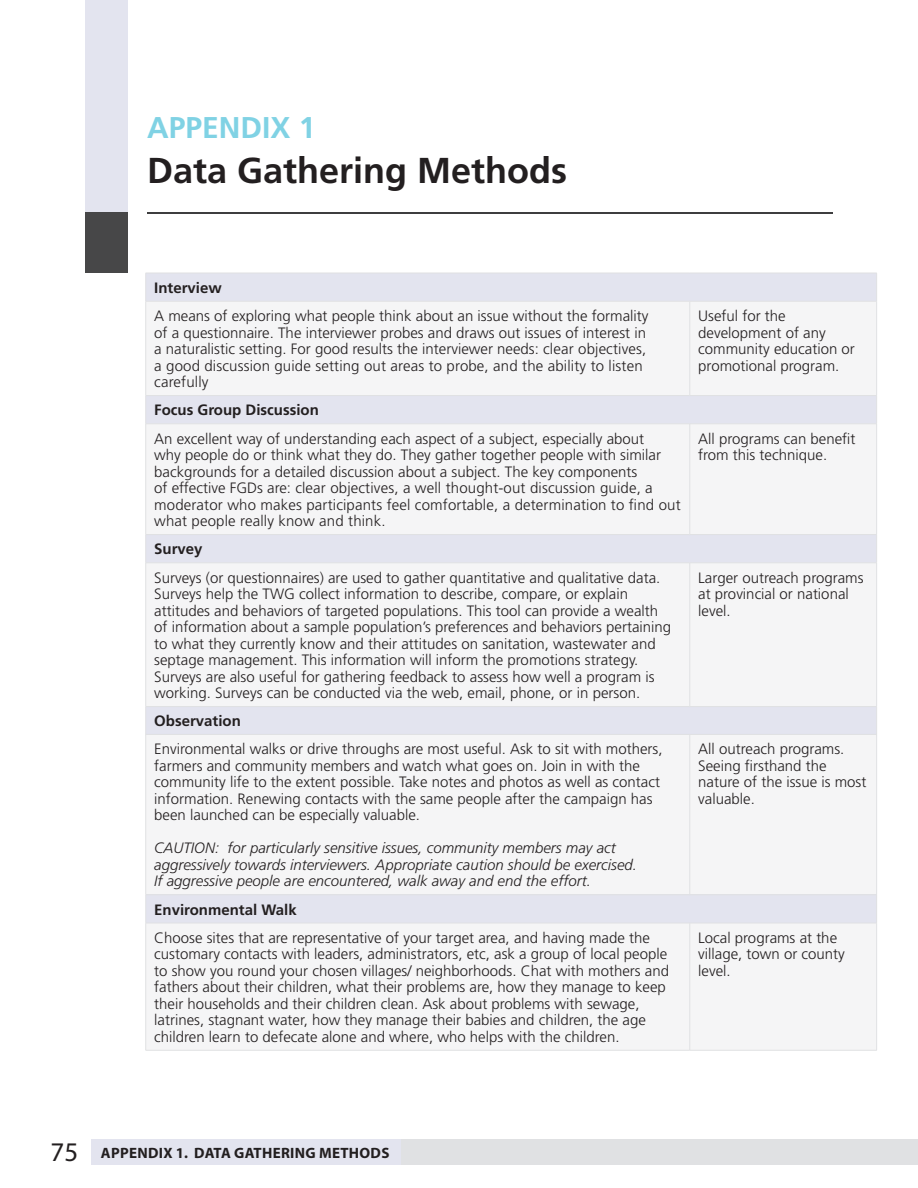
<style>
.page{position:relative;width:918px;height:1188px;background:#fff}
.page>*{position:absolute;margin:0;border:0;box-sizing:border-box;transform-origin:0 0}
.Body_Text_Style{font:700 36px "Frutiger LT Std";color:#231f20}
.Body_Text_Style-2{font:700 30px "Frutiger LT Std";color:#80d2e4}
.Body_Text_Style-3{font:300 15px/16.5px "Frutiger LT Std";color:#231f20}
.Body_Text_Style-4{font:italic 300 15px/16.5px "Frutiger LT Std";color:#231f20}
.Body_Text_Style-5{font:700 15px "Frutiger LT Std";color:#231f20}
.t1{font:700 15px "Myriad Pro";letter-spacing:.02em;color:#231f20}
.s1{font-weight:400;font-size:27px}
</style>
<div class="page">
<div style="left:300px;top:1140px;width:618px;height:25px;background:#e0e1e3"></div>
<div style="left:91px;top:1140px;width:309px;height:25px;background:#e3e4ef"></div>
<div style="left:85px;top:0;width:43px;height:213px;background:#e3e4ef"></div>
<div style="left:85px;top:213px;width:43px;height:60px;background:#474748"></div>
<hr style="left:147px;top:213px;width:686px;height:1px;background:#3e3e3f">
<div style="left:146px;top:274px;width:730px;height:460px;background:#e3e4ef"></div>
<svg style="left:146px;top:302px;width:730px;height:404px;fill:#f5f5f6"></svg>
<hr style="left:146px;top:273px;width:544px;height:1px;background:#e0e1e3">
<svg style="left:145px;top:273px;width:1px;height:28px"></svg>
<hr style="left:690px;top:273px;width:187px;height:1px;background:#e0e1e3">
<svg style="left:876px;top:274px;width:1px;height:27px"></svg>
<hr style="left:146px;top:301px;width:544px;height:1px;background:#e0e1e3">
<hr style="left:145px;top:301px;width:1px;height:94px;background:#e0e1e3">
<hr style="left:690px;top:301px;width:187px;height:1px;background:#e0e1e3">
<hr style="left:690px;top:301px;width:1px;height:94px;background:#e0e1e3">
<hr style="left:876px;top:301px;width:1px;height:94px;background:#e0e1e3">
<hr style="left:146px;top:395px;width:544px;height:1px;background:#e0e1e3">
<svg style="left:145px;top:396px;width:1px;height:28px"></svg>
<hr style="left:690px;top:395px;width:187px;height:1px;background:#e0e1e3">
<svg style="left:876px;top:396px;width:1px;height:28px"></svg>
<hr style="left:146px;top:424px;width:544px;height:1px;background:#e0e1e3">
<hr style="left:145px;top:424px;width:1px;height:110px;background:#e0e1e3">
<hr style="left:690px;top:424px;width:187px;height:1px;background:#e0e1e3">
<hr style="left:690px;top:424px;width:1px;height:110px;background:#e0e1e3">
<hr style="left:876px;top:424px;width:1px;height:110px;background:#e0e1e3">
<hr style="left:146px;top:534px;width:544px;height:1px;background:#e0e1e3">
<svg style="left:145px;top:535px;width:1px;height:28px"></svg>
<hr style="left:690px;top:534px;width:187px;height:1px;background:#e0e1e3">
<svg style="left:876px;top:535px;width:1px;height:28px"></svg>
<hr style="left:146px;top:563px;width:544px;height:1px;background:#e0e1e3">
<hr style="left:145px;top:563px;width:1px;height:143px;background:#e0e1e3">
<hr style="left:690px;top:563px;width:187px;height:1px;background:#e0e1e3">
<hr style="left:690px;top:563px;width:1px;height:143px;background:#e0e1e3">
<hr style="left:876px;top:563px;width:1px;height:143px;background:#e0e1e3">
<hr style="left:146px;top:706px;width:544px;height:1px;background:#e0e1e3">
<svg style="left:145px;top:707px;width:1px;height:28px"></svg>
<hr style="left:690px;top:706px;width:187px;height:1px;background:#e0e1e3">
<svg style="left:876px;top:707px;width:1px;height:27px"></svg>
<div style="left:146px;top:735px;width:730px;height:315px;background:#f5f5f6"></div>
<div style="left:146px;top:895px;width:731px;height:28px;background:#e3e4ef"></div>
<hr style="left:146px;top:734px;width:544px;height:1px;background:#e0e1e3">
<hr style="left:145px;top:735px;width:1px;height:160px;background:#e0e1e3">
<hr style="left:690px;top:734px;width:187px;height:1px;background:#e0e1e3">
<hr style="left:690px;top:735px;width:1px;height:160px;background:#e0e1e3">
<hr style="left:876px;top:735px;width:1px;height:160px;background:#e0e1e3">
<hr style="left:146px;top:894px;width:544px;height:1px;background:#e0e1e3">
<svg style="left:145px;top:895px;width:1px;height:28px"></svg>
<hr style="left:690px;top:894px;width:187px;height:1px;background:#e0e1e3">
<svg style="left:876px;top:895px;width:1px;height:28px"></svg>
<hr style="left:146px;top:923px;width:544px;height:1px;background:#e0e1e3">
<hr style="left:145px;top:923px;width:1px;height:127px;background:#e0e1e3">
<hr style="left:690px;top:923px;width:187px;height:1px;background:#e0e1e3">
<hr style="left:690px;top:923px;width:1px;height:127px;background:#e0e1e3">
<hr style="left:876px;top:923px;width:1px;height:127px;background:#e0e1e3">
<hr style="left:146px;top:1050px;width:544px;height:1px;background:#e0e1e3">
<hr style="left:690px;top:1050px;width:187px;height:1px;background:#e0e1e3">
<p class="Body_Text_Style-2" style="left:147px;top:109px;width:170px">APPENDIX 1</p>
<p class="Body_Text_Style" style="left:147px;top:149px;width:422px">Data Gathering Methods</p>
<p class="Body_Text_Style-5" style="left:154px;top:279px;width:69px">Interview</p>
<p class="Body_Text_Style-3" style="left:154px;top:308px;width:496px">A means of exploring what people think about an issue without the formality of a questionnaire. The interviewer probes and draws out issues of interest in a naturalistic setting. For good results the interviewer needs: clear objectives, a good discussion guide setting out areas to probe, and the ability to listen carefully</p>
<p class="Body_Text_Style-3" style="left:698px;top:308px;width:158px">Useful for the development of any community education or promotional program.</p>
<p class="Body_Text_Style-5" style="left:154px;top:401px;width:166px">Focus Group Discussion</p>
<p class="Body_Text_Style-3" style="left:154px;top:430px;width:528px">An excellent way of understanding each aspect of a subject, especially about<br>why people do or think what they do. They gather together people with similar backgrounds for a detailed discussion about a subject. The key components<br>of effective FGDs are: clear objectives, a well thought-out discussion guide, a moderator who makes participants feel comfortable, a determination to find out what people really know and think.</p>
<p class="Body_Text_Style-3" style="left:698px;top:430px;width:159px">All programs can benefit from this technique.</p>
<p class="Body_Text_Style-5" style="left:154px;top:540px;width:50px">Survey</p>
<p class="Body_Text_Style-3" style="left:154px;top:569px;width:519px">Surveys (or questionnaires) are used to gather quantitative and qualitative data.<br>Surveys help the TWG collect information to describe, compare, or explain attitudes and behaviors of targeted populations. This tool can provide a wealth of information about a sample population’s preferences and behaviors pertaining to what they currently know and their attitudes on sanitation, wastewater and septage management. This information will inform the promotions strategy.<br>Surveys are also useful for gathering feedback to assess how well a program is working. Surveys can be conducted via the web, email, phone, or in person.</p>
<p class="Body_Text_Style-3" style="left:698px;top:569px;width:167px">Larger outreach programs at provincial or national level.</p>
<p class="Body_Text_Style-5" style="left:154px;top:712px;width:88px">Observation</p>
<p class="Body_Text_Style-3" style="left:154px;top:741px;width:510px">Environmental walks or drive throughs are most useful. Ask to sit with mothers, farmers and community members and watch what goes on. Join in with the community life to the extent possible. Take notes and photos as well as contact information. Renewing contacts with the same people after the campaign has been launched can be especially valuable.</p>
<p class="Body_Text_Style-4" style="left:154px;top:840px;width:484px">CAUTION: for particularly sensitive issues, community members may act aggressively towards interviewers. Appropriate caution should be exercised.<br>If aggressive people are encountered, walk away and end the effort.</p>
<p class="Body_Text_Style-3" style="left:698px;top:741px;width:170px">All outreach programs.<br>Seeing firsthand the nature of the issue is most valuable.</p>
<p class="Body_Text_Style-5" style="left:154px;top:900px;width:144px">Environmental Walk</p>
<p class="Body_Text_Style-3" style="left:154px;top:930px;width:516px">Choose sites that are representative of your target area, and having made the customary contacts with leaders, administrators, etc, ask a group of local people to show you round your chosen villages/ neighborhoods. Chat with mothers and fathers about their children, what their problems are, how they manage to keep their households and their children clean. Ask about problems with sewage, latrines, stagnant water, how they manage their babies and children, the age children learn to defecate alone and where, who helps with the children.</p>
<p class="Body_Text_Style-3" style="left:698px;top:930px;width:148px">Local programs at the village, town or county level.</p>
<p class="t1" style="left:51px;top:1143px;width:340px"><span class="s1">75</span> APPENDIX 1. DATA GATHERING METHODS</p>
</div>
